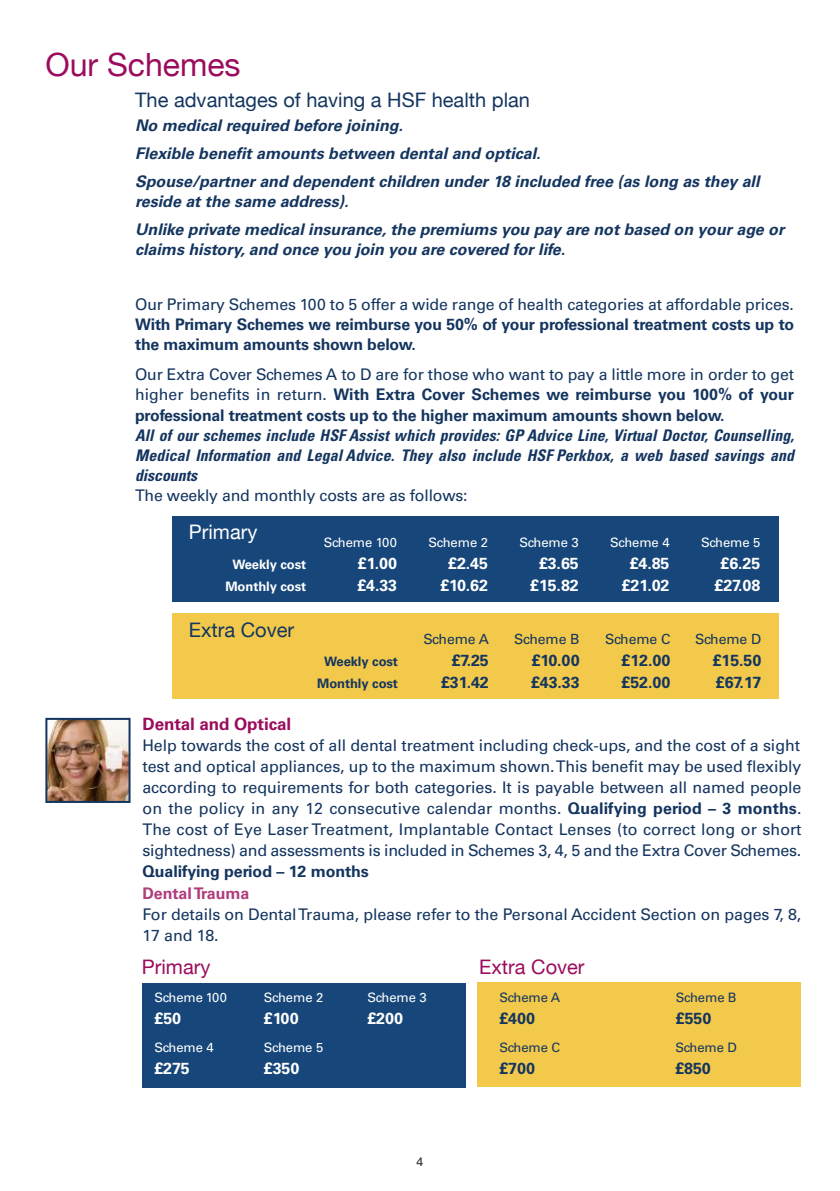
<style>
.page{position:relative;width:840px;height:1191px;background:#fff}
.page>*{position:absolute;margin:0;border:0;box-sizing:border-box;transform-origin:0 0}
.t1{font:32px "Helvetica Neue";color:#9b0c5c}
.t2{font:20px "Helvetica Neue";color:#14355f}
.t3{font:20px "Helvetica Neue";color:#9b0c5c}
.t4{font:20px "Helvetica Neue";color:#fff}
.t5{font:700 17px "Univers";letter-spacing:-.005em;color:#9b0c5c}
.t6{font:16px/21px "Univers";letter-spacing:-.005em;color:#14355f;text-align:justify}
.t7{font:700 16px/20px "Univers";letter-spacing:-.01em;color:#14355f}
.t8{font:italic 700 16px/28px "Univers";color:#14355f}
.t9{font:italic 700 condensed 16px/20px "Univers";letter-spacing:.005em;color:#14355f;text-align:justify}
.t10{font:700 16px "Univers";letter-spacing:-.005em;color:#fff}
.t11{font:700 16px "Univers";letter-spacing:-.005em;color:#af3d7c}
.t12{font:14px "Univers";letter-spacing:-.005em;color:#14355f}
.t13{font:13px "Univers";letter-spacing:-.005em;color:#fff}
.t14{font:13px "Univers";letter-spacing:-.005em;color:#14355f}
.t15{font:700 13px "Univers";letter-spacing:-.005em;color:#fff}
.t16{font:700 13px "Univers";letter-spacing:-.005em;color:#14355f}
.t17{font:12px "Univers";color:#272526}
.s1{font-weight:400}
.s2{font-weight:700}
</style>
<div class="page">
<div style="left:172px;top:613px;width:606px;height:85px;background:#f2c94b"></div>
<div style="left:172px;top:516px;width:606px;height:85px;background:#17477a"></div>
<div style="left:477px;top:982px;width:323px;height:105px;background:#f2c94b"></div>
<div style="left:142px;top:982px;width:323px;height:105px;background:#17477a"></div>
<img style="left:48px;top:721px;width:79px;height:79px">
<div style="left:45px;top:718px;width:85px;height:85px;border:2px solid #14355f"></div>
<h1 class="t1" style="left:45px;top:45px;width:197px">Our Schemes</h1>
<p class="t2" style="left:135px;top:88px;width:396px">The advantages of having a HSF health plan</p>
<p class="t8" style="left:135px;top:113px;width:628px">No medical required before joining.<br>Flexible benefit amounts between dental and optical.<br>Spouse/partner and dependent children under 18 included free (as long as they all</p>
<p class="t8" style="left:135px;top:189px;width:653px">reside at the same address).<br>Unlike private medical insurance,the premiums you pay are not based on your age or</p>
<p class="t8" style="left:135px;top:237px;width:434px">claims history,and once you join you are covered for life.</p>
<p class="t6" style="left:135px;top:296px;width:660px">Our Primary Schemes 100 to 5 offer a wide range of health categories at affordable prices.</p>
<p class="t7" style="left:135px;top:316px;width:660px">With Primary Schemes we reimburse you 50% of your professional treatment costs up to the maximum amounts shown below.</p>
<p class="t7" style="left:135px;top:366px;width:660px;text-align:justify"><span class="s1">Our Extra Cover Schemes A to D are for those who want to pay a little more in order to get higher benefits in return.</span> With Extra Cover Schemes we reimburse you 100% of your professional treatment costs up to the higher maximum amounts shown below.</p>
<p class="t9" style="left:135px;top:426px;width:663px">All of our schemes include HSF Assist which provides: GP Advice Line, Virtual Doctor, Counselling, Medical Information and LegalAdvice. They also include HSF Perkbox, a web based savings and discounts</p>
<p class="t6" style="left:135px;top:486px;width:334px">The weekly and monthly costs are as follows:</p>
<p class="t4" style="left:189px;top:520px;width:70px">Primary</p>
<p class="t13" style="left:323px;top:538px;width:75px">Scheme 100</p>
<p class="t13" style="left:428px;top:538px;width:61px">Scheme 2</p>
<p class="t13" style="left:519px;top:538px;width:61px">Scheme 3</p>
<p class="t13" style="left:610px;top:538px;width:61px">Scheme 4</p>
<p class="t13" style="left:700px;top:538px;width:61px">Scheme 5</p>
<p class="t15" style="left:232px;top:560px;width:75px">Weekly cost</p>
<p class="t10" style="left:357px;top:558px;width:41px">£1.00</p>
<p class="t10" style="left:448px;top:558px;width:41px">£2.45</p>
<p class="t10" style="left:538px;top:558px;width:41px">£3.65</p>
<p class="t10" style="left:629px;top:558px;width:41px">£4.85</p>
<p class="t10" style="left:720px;top:558px;width:41px">£6.25</p>
<p class="t15" style="left:225px;top:582px;width:82px">Monthly cost</p>
<p class="t10" style="left:357px;top:580px;width:41px">£4.33</p>
<p class="t10" style="left:440px;top:580px;width:49px">£10.62</p>
<p class="t10" style="left:530px;top:580px;width:50px">£15.82</p>
<p class="t10" style="left:621px;top:580px;width:49px">£21.02</p>
<p class="t10" style="left:714px;top:580px;width:47px">£27.08</p>
<p class="t12" style="left:423px;top:633px;width:67px">Scheme A</p>
<p class="t12" style="left:514px;top:633px;width:67px">Scheme B</p>
<p class="t12" style="left:604px;top:633px;width:67px">Scheme C</p>
<p class="t12" style="left:694px;top:633px;width:68px">Scheme D</p>
<p class="t16" style="left:324px;top:656px;width:75px">Weekly cost</p>
<p class="t7" style="left:451px;top:651px;width:38px">£7.25</p>
<p class="t7" style="left:531px;top:651px;width:49px">£10.00</p>
<p class="t7" style="left:621px;top:651px;width:50px">£12.00</p>
<p class="t7" style="left:712px;top:651px;width:50px">£15.50</p>
<p class="t16" style="left:317px;top:678px;width:82px">Monthly cost</p>
<p class="t7" style="left:441px;top:673px;width:49px">£31.42</p>
<p class="t7" style="left:531px;top:673px;width:50px">£43.33</p>
<p class="t7" style="left:621px;top:673px;width:50px">£52.00</p>
<p class="t7" style="left:715px;top:673px;width:47px">£67.17</p>
<p class="t2" style="left:189px;top:617px;width:107px">Extra Cover</p>
<p class="t5" style="left:142px;top:718px;width:150px">Dental and Optical</p>
<p class="t6" style="left:142px;top:736px;width:660px">Help towards the cost of all dental treatment including check-ups, and the cost of a sight test and optical appliances, up to the maximum shown. This benefit may be used flexibly according to requirements for both categories. It is payable between all named people on the policy in any 12 consecutive calendar months. <span class="s2">Qualifying period – 3 months</span>.<br>The cost of Eye Laser Treatment, Implantable Contact Lenses (to correct long or short sightedness) and assessments is included in Schemes 3, 4, 5 and the Extra Cover Schemes.</p>
<p class="t7" style="left:142px;top:863px;width:228px">Qualifying period – 12 months</p>
<p class="t11" style="left:142px;top:887px;width:108px">Dental Trauma</p>
<p class="t6" style="left:142px;top:905px;width:660px">For details on Dental Trauma, please refer to the Personal Accident Section on pages 7, 8,<br>17 and 18.</p>
<p class="t3" style="left:142px;top:955px;width:70px">Primary</p>
<p class="t3" style="left:479px;top:955px;width:107px">Extra Cover</p>
<p class="t13" style="left:154px;top:993px;width:74px">Scheme 100</p>
<p class="t10" style="left:154px;top:1012px;width:28px">£50</p>
<p class="t13" style="left:154px;top:1042px;width:61px">Scheme 4</p>
<p class="t10" style="left:154px;top:1062px;width:37px">£275</p>
<p class="t13" style="left:264px;top:992px;width:61px">Scheme 2</p>
<p class="t10" style="left:264px;top:1012px;width:36px">£100</p>
<p class="t13" style="left:264px;top:1042px;width:61px">Scheme 5</p>
<p class="t10" style="left:264px;top:1062px;width:37px">£350</p>
<p class="t13" style="left:367px;top:992px;width:61px">Scheme 3</p>
<p class="t10" style="left:367px;top:1012px;width:37px">£200</p>
<p class="t14" style="left:499px;top:992px;width:62px">Scheme A</p>
<p class="t7" style="left:499px;top:1009px;width:37px">£400</p>
<p class="t14" style="left:499px;top:1042px;width:62px">Scheme C</p>
<p class="t7" style="left:499px;top:1059px;width:37px">£700</p>
<p class="t14" style="left:675px;top:992px;width:62px">Scheme B</p>
<p class="t7" style="left:675px;top:1009px;width:37px">£550</p>
<p class="t14" style="left:675px;top:1042px;width:63px">Scheme D</p>
<p class="t7" style="left:675px;top:1059px;width:37px">£850</p>
<p class="t17" style="left:416px;top:1157px;width:8px">4</p>
</div>
